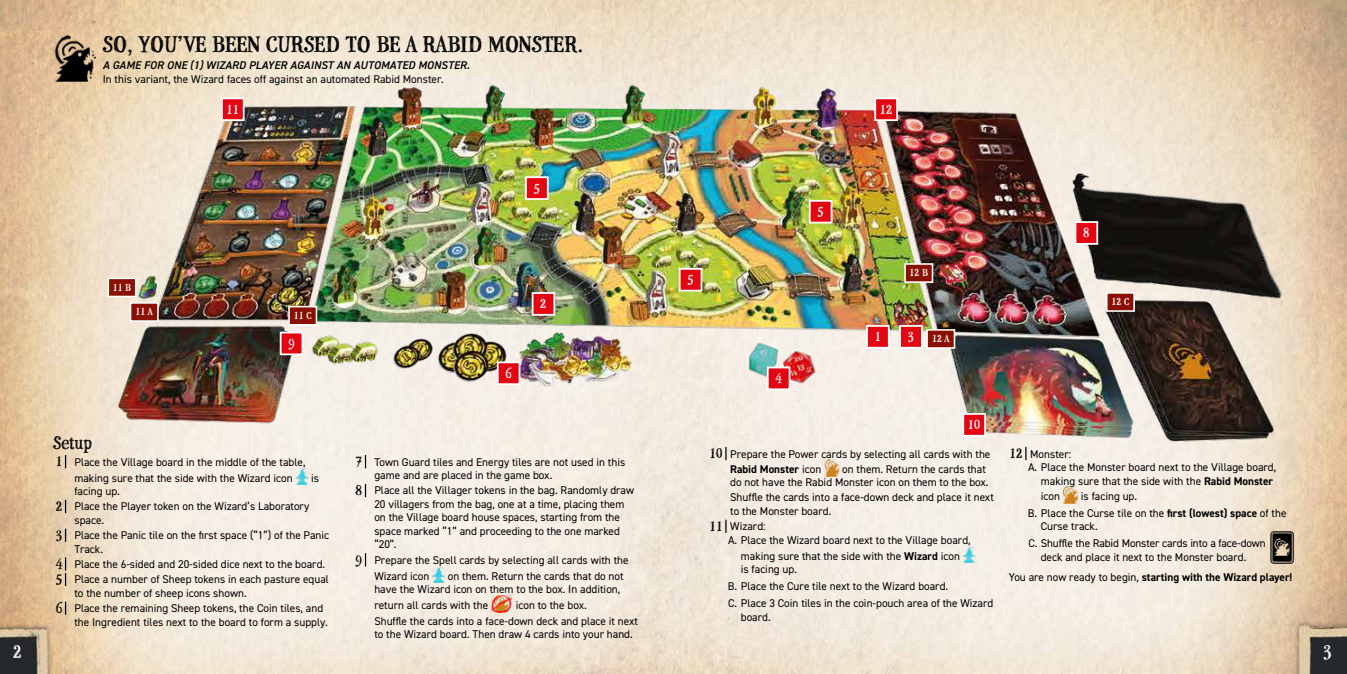
<style>
.page{position:relative;width:1347px;height:674px;background:#fff}
.page>*{position:absolute;margin:0;border:0;box-sizing:border-box;transform-origin:0 0}
.t1{font:700 25px "P22 Stanyan";color:#000}
.t2{font:700 20px "P22 Stanyan";color:#000}
.t3{font:700 20px "P22 Stanyan";color:#fff}
.t4{font:700 14.25px "P22 Stanyan";color:#fff}
.t5{font:11.25px/13.5px "DIN2014";color:#000}
.t6{font:italic 600 11.25px "DIN2014";letter-spacing:.01em;color:#000}
.t7{font:700 11.25px "P22 Stanyan";color:#fff}
.s1{font-family:"P22 Stanyan";font-weight:700;font-size:15px}
.s2{font-weight:700}
</style>
<div class="page">
<img style="left:0;top:0;width:1346px;height:673px">
<img style="left:29px;top:0;width:1300px;height:506px">
<img style="left:53px;top:35px;width:43px;height:46px">
<img style="left:1270px;top:531px;width:23px;height:32px">
<svg style="left:725px;top:446px;width:1px;height:14px"></svg>
<img style="left:824px;top:459px;width:15px;height:17px">
<svg style="left:725px;top:519px;width:1px;height:13px"></svg>
<img style="left:962px;top:545px;width:13px;height:17px">
<svg style="left:1025px;top:446px;width:1px;height:14px"></svg>
<img style="left:1062px;top:486px;width:16px;height:17px">
<svg style="left:65px;top:455px;width:1px;height:13px"></svg>
<img style="left:295px;top:467px;width:13px;height:17px">
<svg style="left:65px;top:499px;width:1px;height:14px"></svg>
<svg style="left:65px;top:528px;width:1px;height:13px"></svg>
<svg style="left:65px;top:557px;width:1px;height:28px"></svg>
<svg style="left:65px;top:601px;width:1px;height:13px"></svg>
<svg style="left:365px;top:455px;width:1px;height:13px"></svg>
<svg style="left:365px;top:483px;width:1px;height:14px"></svg>
<svg style="left:365px;top:553px;width:1px;height:13px"></svg>
<img style="left:432px;top:565px;width:13px;height:17px">
<img style="left:491px;top:595px;width:22px;height:17px">
<svg style="left:865px;top:324px;width:25px;height:25px"></svg>
<svg style="left:531px;top:291px;width:25px;height:25px"></svg>
<svg style="left:766px;top:365px;width:25px;height:26px"></svg>
<svg style="left:678px;top:267px;width:25px;height:25px"></svg>
<svg style="left:524px;top:175px;width:25px;height:26px"></svg>
<svg style="left:808px;top:199px;width:25px;height:25px"></svg>
<svg style="left:496px;top:360px;width:25px;height:26px"></svg>
<svg style="left:1073px;top:220px;width:26px;height:25px"></svg>
<svg style="left:961px;top:412px;width:25px;height:25px"></svg>
<svg style="left:220px;top:96px;width:25px;height:26px"></svg>
<svg style="left:873px;top:96px;width:25px;height:26px"></svg>
<svg style="left:279px;top:305px;width:39px;height:51px;background:#c47a74"></svg>
<svg style="left:107px;top:276px;width:52px;height:46px;background:#bb8e7e"></svg>
<svg style="left:898px;top:324px;width:58px;height:25px"></svg>
<svg style="left:903px;top:262px;width:31px;height:21px"></svg>
<svg style="left:1105px;top:291px;width:30px;height:21px"></svg>
<h1 class="t1" style="left:103px;top:29px;width:482px">SO, YOU’VE BEEN CURSED TO BE A RABID MONSTER.</h1>
<p class="t6" style="left:103px;top:58px;width:368px">A GAME FOR ONE (1) WIZARD PLAYER AGAINST AN AUTOMATED MONSTER.</p>
<p class="t5" style="left:103px;top:72px;width:342px">In this variant, the Wizard faces off against an automated Rabid Monster.</p>
<p class="t4" style="left:226px;top:100px;width:14px">11</p>
<p class="t4" style="left:879px;top:100px;width:14px">12</p>
<p class="t4" style="left:533px;top:179px;width:8px">5</p>
<p class="t7" style="left:113px;top:280px;width:20px">11 B</p>
<p class="t7" style="left:135px;top:304px;width:19px">11 A</p>
<p class="t7" style="left:294px;top:308px;width:19px">11 C</p>
<p class="t4" style="left:288px;top:334px;width:8px">9</p>
<h2 class="t2" style="left:53px;top:430px;width:41px">Setup</h2>
<p class="t5" style="left:56px;top:453px;width:251px;line-height:16px;text-align:center"><span class="s1">1</span> Place the Village board in the middle of the table, making sure that the side with the Wizard icon</p>
<p class="t5" style="left:311px;top:470px;width:9px">is</p>
<p class="t5" style="left:56px;top:483px;width:255px;line-height:15.2px;text-indent:19px">facing up.<br><span class="s1">2</span> Place the Player token on the Wizard’s Laboratory</p>
<p class="t5" style="left:56px;top:512px;width:275px;line-height:15.2px;text-indent:19px">space.<br><span class="s1">3</span> Place the Panic tile on the first space (“1”) of the Panic</p>
<p class="t5" style="left:56px;top:540px;width:275px;line-height:15.2px;text-indent:19px">Track.<br><span class="s1">4</span> Place the 6-sided and 20-sided dice next to the board.<br><span class="s1">5</span> Place a number of Sheep tokens in each pasture equal</p>
<p class="t5" style="left:56px;top:584px;width:269px;line-height:15.2px;text-indent:19px">to the number of sheep icons shown.<br><span class="s1">6</span> Place the remaining Sheep tokens, the Coin tiles, and</p>
<p class="t5" style="left:74px;top:614px;width:255px">the Ingredient tiles next to the board to form a supply.</p>
<p class="t4" style="left:505px;top:364px;width:8px">6</p>
<p class="t4" style="left:540px;top:295px;width:8px">2</p>
<p class="t5" style="left:374px;top:454px;width:252px;text-indent:-19px"><span class="s1">7</span> Town Guard tiles and Energy tiles are not used in this game and are placed in the game box.</p>
<p class="t5" style="left:374px;top:483px;width:261px;text-indent:-19px"><span class="s1">8</span> Place all the Villager tokens in the bag. Randomly draw 20 villagers from the bag, one at a time, placing them on the Village board house spaces, starting from the space marked “1” and proceeding to the one marked “20”.</p>
<p class="t5" style="left:374px;top:551px;width:256px;line-height:16px;text-indent:-19px"><span class="s1">9</span> Prepare the Spell cards by selecting all cards with the<br>Wizard icon</p>
<p class="t5" style="left:374px;top:568px;width:251px;text-indent:73px">on them. Return the cards that do not have the Wizard icon on them to the box. In addition,</p>
<p class="t5" style="left:374px;top:598px;width:115px">return all cards with the</p>
<p class="t5" style="left:374px;top:597px;width:265px;line-height:15.2px;text-indent:141px">icon to the box.<br>Shuffle the cards into a face-down deck and place it next</p>
<p class="t5" style="left:374px;top:627px;width:260px">to the Wizard board. Then draw 4 cards into your hand.</p>
<p class="t4" style="left:687px;top:271px;width:8px">5</p>
<p class="t4" style="left:817px;top:203px;width:8px">5</p>
<p class="t4" style="left:775px;top:369px;width:8px">4</p>
<p class="t4" style="left:874px;top:328px;width:8px">1</p>
<p class="t7" style="left:909px;top:265px;width:20px">12 B</p>
<p class="t4" style="left:907px;top:328px;width:8px">3</p>
<p class="t7" style="left:932px;top:331px;width:19px">12 A</p>
<p class="t4" style="left:967px;top:416px;width:14px">10</p>
<p class="t5" style="left:730px;top:445px;width:262px;line-height:15.1px;text-indent:-21px"><span class="s1">10</span> Prepare the Power cards by selecting all cards with the<br><span class="s2">Rabid Monster</span> icon</p>
<p class="t5" style="left:730px;top:461px;width:260px;text-align:right">on them. Return the cards that<br>do not have the Rabid Monster icon on them to the box.</p>
<p class="t5" style="left:730px;top:490px;width:265px">Shuffle the cards into a face-down deck and place it next to the Monster board.</p>
<p class="t5" style="left:728px;top:519px;width:244px;text-indent:-19px"><span class="s1">11</span> Wizard:<br>A. Place the Wizard board next to the Village board,</p>
<p class="t5" style="left:741px;top:548px;width:220px">making sure that the side with the <span class="s2">Wizard</span> icon is facing up.</p>
<p class="t5" style="left:728px;top:577px;width:267px;line-height:17px">B. Place the Cure tile next to the Wizard board.<br>C. Place 3 Coin tiles in the coin-pouch area of the Wizard</p>
<p class="t5" style="left:741px;top:609px;width:31px">board.</p>
<p class="t4" style="left:1083px;top:224px;width:8px">8</p>
<p class="t7" style="left:1111px;top:294px;width:19px">12 C</p>
<p class="t5" style="left:1009px;top:446px;width:63px"><span class="s1">12</span> Monster:</p>
<p class="t5" style="left:1028px;top:460px;width:250px">A. Place the Monster board next to the Village board,</p>
<p class="t5" style="left:1040px;top:473px;width:234px">making sure that the side with the <span class="s2">Rabid Monster</span></p>
<p class="t5" style="left:1040px;top:488px;width:21px">icon</p>
<p class="t5" style="left:1027px;top:487px;width:260px;line-height:17px;text-indent:53px">is facing up.<br>B. Place the Curse tile on the <span class="s2">first (lowest) space</span> of the</p>
<p class="t5" style="left:1028px;top:517px;width:239px;line-height:17px;text-indent:12px">Curse track.<br>C. Shuffle the Rabid Monster cards into a face-down</p>
<p class="t5" style="left:1008px;top:546px;width:285px;line-height:20.6px;text-indent:32px">deck and place it next to the Monster board.<br>You are now ready to begin, <span class="s2">starting with the Wizard player!</span></p>
<h2 class="t3" style="left:13px;top:639px;width:10px">2</h2>
<h2 class="t3" style="left:1323px;top:639px;width:10px">3</h2>
</div>
